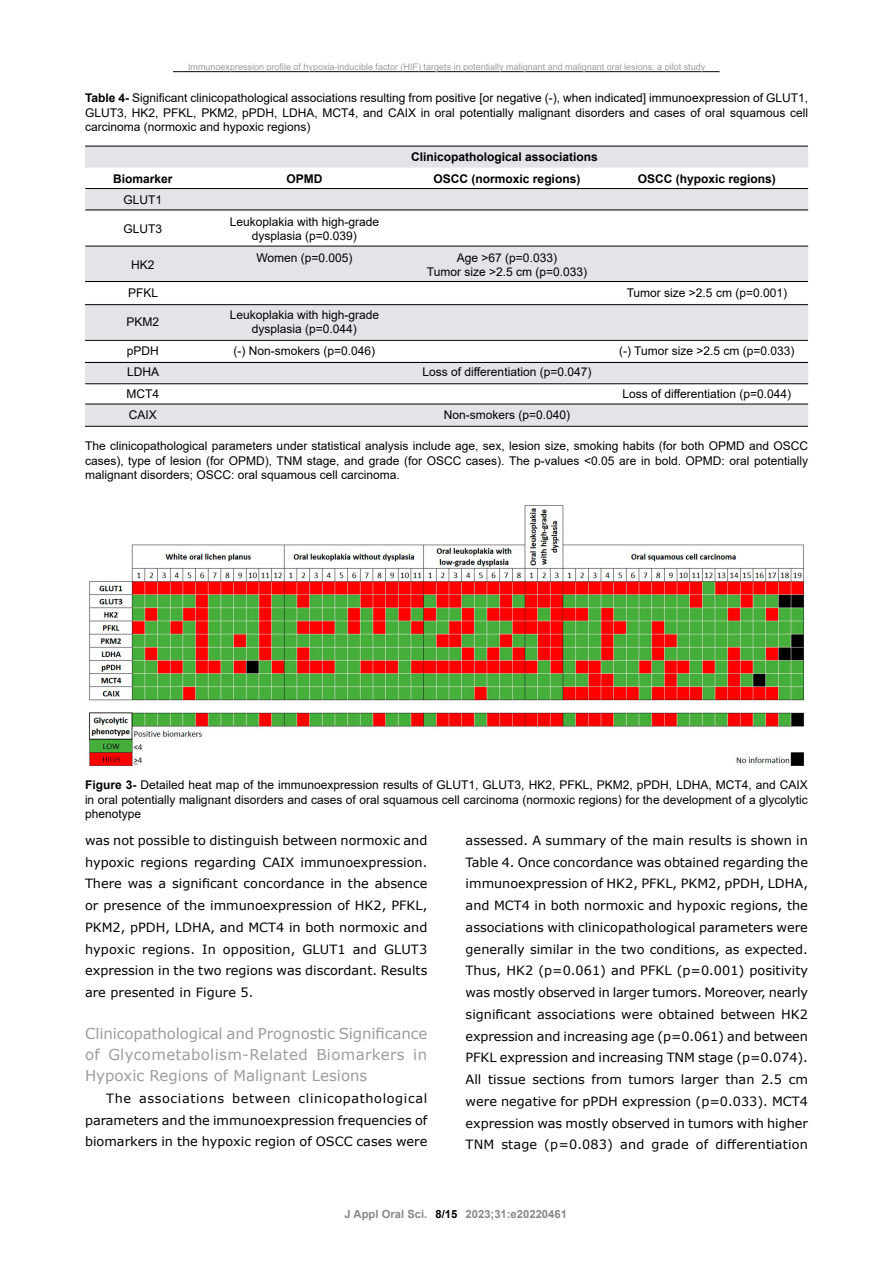
<style>
.page{position:relative;width:893px;height:1263px;background:#fff}
.page>*{position:absolute;margin:0;border:0;box-sizing:border-box;transform-origin:0 0}
.t1{font:15px/21px "Verdana";color:#9c9ba0;text-align:justify}
.t2{font:12.75px/21.8px "Verdana";color:#000;text-align:justify}
.t3{font:12px/14.4px "Arial";color:#000;text-align:center}
.t4{font:700 12px "Arial";color:#000}
.t5{font:700 11.25px "Arial";color:#89878c}
.t6{font:9px "Arial";color:#9c9ba0}
.s1{font-weight:700}
.s2{color:#000}
</style>
<div class="page">
<hr style="left:173px;top:71px;width:547px;height:1px;background:#000805">
<svg style="left:85px;top:147px;width:723px;height:279px;fill:#e3e4e8"></svg>
<hr style="left:85px;top:146px;width:723px;height:1px;background:#000">
<hr style="left:85px;top:188px;width:723px;height:1px;background:#000">
<hr style="left:85px;top:210px;width:723px;height:1px;background:#000">
<hr style="left:85px;top:246px;width:723px;height:1px;background:#000">
<hr style="left:85px;top:281px;width:723px;height:1px;background:#000">
<hr style="left:85px;top:304px;width:723px;height:1px;background:#000">
<hr style="left:85px;top:340px;width:723px;height:1px;background:#000">
<hr style="left:85px;top:362px;width:723px;height:1px;background:#000">
<hr style="left:85px;top:383px;width:723px;height:1px;background:#000">
<hr style="left:85px;top:404px;width:723px;height:1px;background:#000">
<hr style="left:85px;top:426px;width:723px;height:1px;background:#000">
<img style="left:89px;top:505px;width:715px;height:261px">
<p class="t6" style="left:188px;top:60px;width:519px">Immunoexpression profile of hypoxia-inducible factor (HIF) targets in potentially malignant and malignant oral lesions: a pilot study</p>
<p class="t3" style="left:85px;top:91px;width:725px;text-align:justify"><span class="s1">Table 4-</span> Significant clinicopathological associations resulting from positive [or negative (-), when indicated] immunoexpression of GLUT1, GLUT3, HK2, PFKL, PKM2, pPDH, LDHA, MCT4, and CAIX in oral potentially malignant disorders and cases of oral squamous cell carcinoma (normoxic and hypoxic regions)</p>
<p class="t4" style="left:411px;top:149px;width:188px">Clinicopathological associations</p>
<p class="t4" style="left:113px;top:170px;width:61px">Biomarker</p>
<p class="t4" style="left:286px;top:170px;width:37px">OPMD</p>
<p class="t4" style="left:434px;top:170px;width:148px">OSCC (normoxic regions)</p>
<p class="t4" style="left:638px;top:170px;width:140px">OSCC (hypoxic regions)</p>
<p class="t3" style="left:123px;top:193px;width:40px">GLUT1</p>
<p class="t3" style="left:123px;top:221px;width:40px">GLUT3</p>
<p class="t3" style="left:230px;top:214px;width:151px">Leukoplakia with high-grade dysplasia (p=0.039)</p>
<p class="t3" style="left:131px;top:257px;width:25px">HK2</p>
<p class="t3" style="left:256px;top:250px;width:98px">Women (p=0.005)</p>
<p class="t3" style="left:427px;top:250px;width:162px">Age &gt;67 (p=0.033)<br>Tumor size &gt;2.5 cm (p=0.033)</p>
<p class="t3" style="left:128px;top:286px;width:32px">PFKL</p>
<p class="t3" style="left:627px;top:286px;width:162px">Tumor size &gt;2.5 cm (p=0.001)</p>
<p class="t3" style="left:126px;top:315px;width:34px">PKM2</p>
<p class="t3" style="left:230px;top:307px;width:151px">Leukoplakia with high-grade dysplasia (p=0.044)</p>
<p class="t3" style="left:127px;top:343px;width:34px">pPDH</p>
<p class="t3" style="left:234px;top:343px;width:143px">(-) Non-smokers (p=0.046)</p>
<p class="t3" style="left:619px;top:343px;width:177px">(-) Tumor size &gt;2.5 cm (p=0.033)</p>
<p class="t3" style="left:127px;top:365px;width:34px">LDHA</p>
<p class="t3" style="left:423px;top:365px;width:170px">Loss of differentiation (p=0.047)</p>
<p class="t3" style="left:126px;top:386px;width:34px">MCT4</p>
<p class="t3" style="left:622px;top:386px;width:170px">Loss of differentiation (p=0.044)</p>
<p class="t3" style="left:129px;top:408px;width:30px">CAIX</p>
<p class="t3" style="left:444px;top:408px;width:128px">Non-smokers (p=0.040)</p>
<p class="t3" style="left:85px;top:439px;width:725px;text-align:justify">The clinicopathological parameters under statistical analysis include age, sex, lesion size, smoking habits (for both OPMD and OSCC cases), type of lesion (for OPMD), TNM stage, and grade (for OSCC cases). The p-values &lt;0.05 are in bold. OPMD: oral potentially malignant disorders; OSCC: oral squamous cell carcinoma.</p>
<p class="t3" style="left:85px;top:778px;width:724px;text-align:justify"><span class="s1">Figure 3-</span> Detailed heat map of the immunoexpression results of GLUT1, GLUT3, HK2, PFKL, PKM2, pPDH, LDHA, MCT4, and CAIX in oral potentially malignant disorders and cases of oral squamous cell carcinoma (normoxic regions) for the development of a glycolytic phenotype</p>
<p class="t2" style="left:85px;top:829px;width:344px">was not possible to distinguish between normoxic and hypoxic regions regarding CAIX immunoexpression.<br>There was a significant concordance in the absence or presence of the immunoexpression of HK2, PFKL, PKM2, pPDH, LDHA, and MCT4 in both normoxic and hypoxic regions. In opposition, GLUT1 and GLUT3 expression in the two regions was discordant. Results are presented in Figure 5.</p>
<p class="t1" style="left:85px;top:1023px;width:344px">Clinicopathological and Prognostic Significance of Glycometabolism-Related Biomarkers in Hypoxic Regions of Malignant Lesions</p>
<p class="t2" style="left:85px;top:1087px;width:344px;text-indent:21px">The associations between clinicopathological parameters and the immunoexpression frequencies of biomarkers in the hypoxic region of OSCC cases were</p>
<p class="t2" style="left:466px;top:829px;width:344px">assessed. A summary of the main results is shown in Table 4. Once concordance was obtained regarding the immunoexpression of HK2, PFKL, PKM2, pPDH, LDHA, and MCT4 in both normoxic and hypoxic regions, the associations with clinicopathological parameters were generally similar in the two conditions, as expected.<br>Thus, HK2 (p=0.061) and PFKL (p=0.001) positivity was mostly observed in larger tumors. Moreover, nearly significant associations were obtained between HK2 expression and increasing age (p=0.061) and between PFKL expression and increasing TNM stage (p=0.074).<br>All tissue sections from tumors larger than 2.5 cm were negative for pPDH expression (p=0.033). MCT4 expression was mostly observed in tumors with higher TNM stage (p=0.083) and grade of differentiation</p>
<p class="t5" style="left:345px;top:1206px;width:224px">J Appl Oral Sci. <span class="s2">8/15</span> 2023;31:e20220461</p>
</div>
